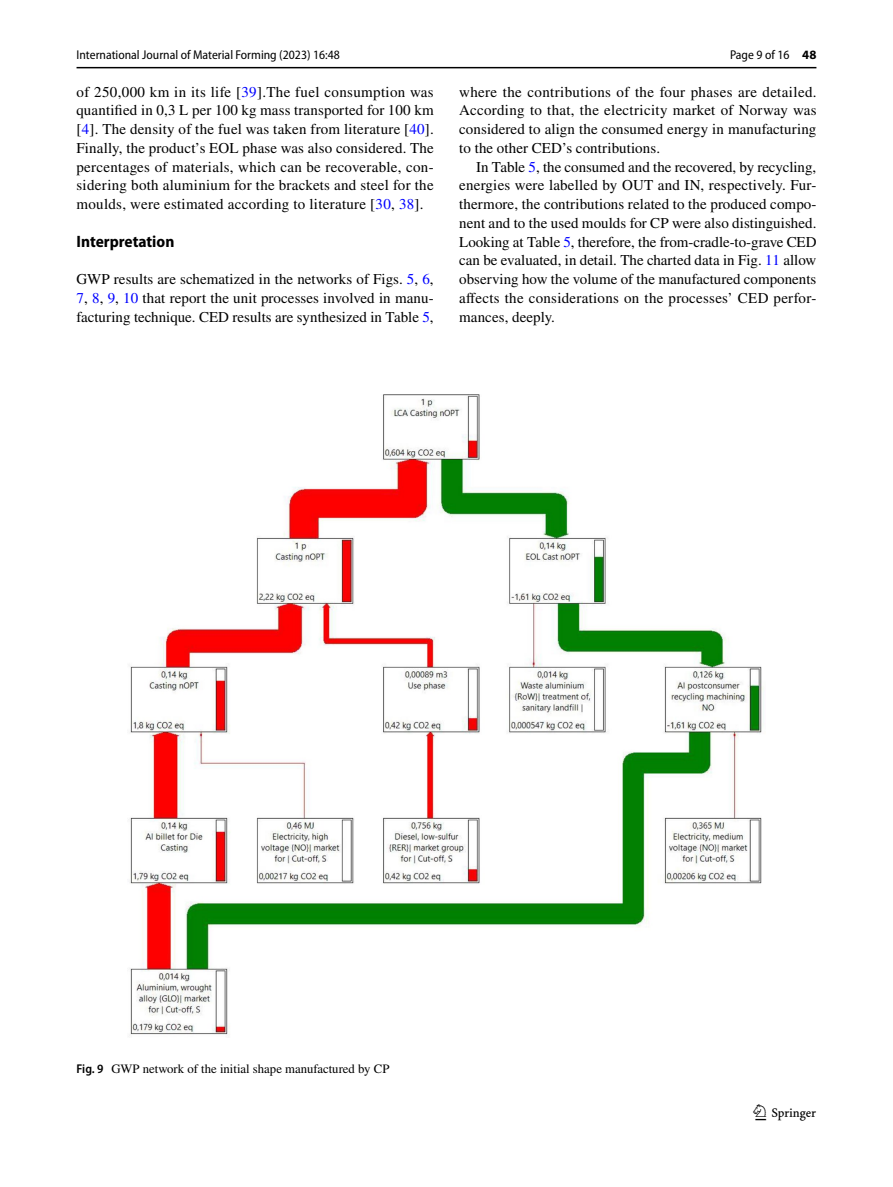
<style>
.page{position:relative;width:893px;height:1187px;background:#fff}
.page>*{position:absolute;margin:0;border:0;box-sizing:border-box;transform-origin:0 0}
.t1{font:22.5px "Springnew Regular 3";color:#000}
.t2{font:700 semi-condensed 16.5px "Myriad Pro";color:#000}
.t3{font:15px/18.8px "STIX";letter-spacing:.005em;color:#000;text-align:justify}
.t4{font:semi-condensed 12.75px "Myriad Pro";color:#000}
.t5{font:12.75px "STIX";color:#000}
.s1{color:#00f}
.s2{font-weight:700;font-stretch:normal}
.s3{font-family:"Myriad Pro";font-weight:600;font-stretch:semi-condensed}
</style>
<div class="page">
<hr style="left:77px;top:67px;width:739px;height:1px;background:#000">
<img style="left:130px;top:395px;width:633px;height:640px">
<p class="t4" style="left:77px;top:48px;width:265px">International Journal of Material Forming (2023) 16:48</p>
<p class="t3" style="left:77px;top:83px;width:359px">of 250,000 km in its life [<span class="s1">39</span>].The fuel consumption was quantified in 0,3 L per 100 kg mass transported for 100 km [<span class="s1">4</span>]. The density of the fuel was taken from literature [<span class="s1">40</span>].<br>Finally, the product’s EOL phase was also considered. The percentages of materials, which can be recoverable, con&shy;sidering both aluminium for the brackets and steel for the moulds, were estimated according to literature [<span class="s1">30</span>, <span class="s1">38</span>].</p>
<p class="t2" style="left:77px;top:232px;width:99px">Interpretation</p>
<p class="t3" style="left:77px;top:271px;width:359px">GWP results are schematized in the networks of Figs. <span class="s1">5</span>, <span class="s1">6</span>, <span class="s1">7</span>, <span class="s1">8</span>, <span class="s1">9</span>, <span class="s1">10</span> that report the unit processes involved in manu&shy;facturing technique. CED results are synthesized in Table <span class="s1">5</span>,</p>
<p class="t4" style="left:730px;top:48px;width:88px">Page 9 of 16 <span class="s2">48</span></p>
<p class="t3" style="left:459px;top:83px;width:359px">where the contributions of the four phases are detailed.<br>According to that, the electricity market of Norway was considered to align the consumed energy in manufacturing to the other CED’s contributions.</p>
<p class="t3" style="left:459px;top:158px;width:359px;text-indent:17px">In Table <span class="s1">5</span>, the consumed and the recovered, by recycling, energies were labelled by OUT and IN, respectively. Fur&shy;thermore, the contributions related to the produced compo&shy;nent and to the used moulds for CP were also distinguished.<br>Looking at Table <span class="s1">5</span>, therefore, the from-cradle-to-grave CED can be evaluated, in detail. The charted data in Fig. <span class="s1">11</span> allow observing how the volume of the manufactured components affects the considerations on the processes’ CED perfor&shy;mances, deeply.</p>
<p class="t5" style="left:77px;top:1059px;width:314px"><span class="s3">Fig. 9</span> GWP network of the initial shape manufactured by CP</p>
<h1 class="t1" style="left:755px;top:1104px;width:62px">1 3</h1>
</div>
